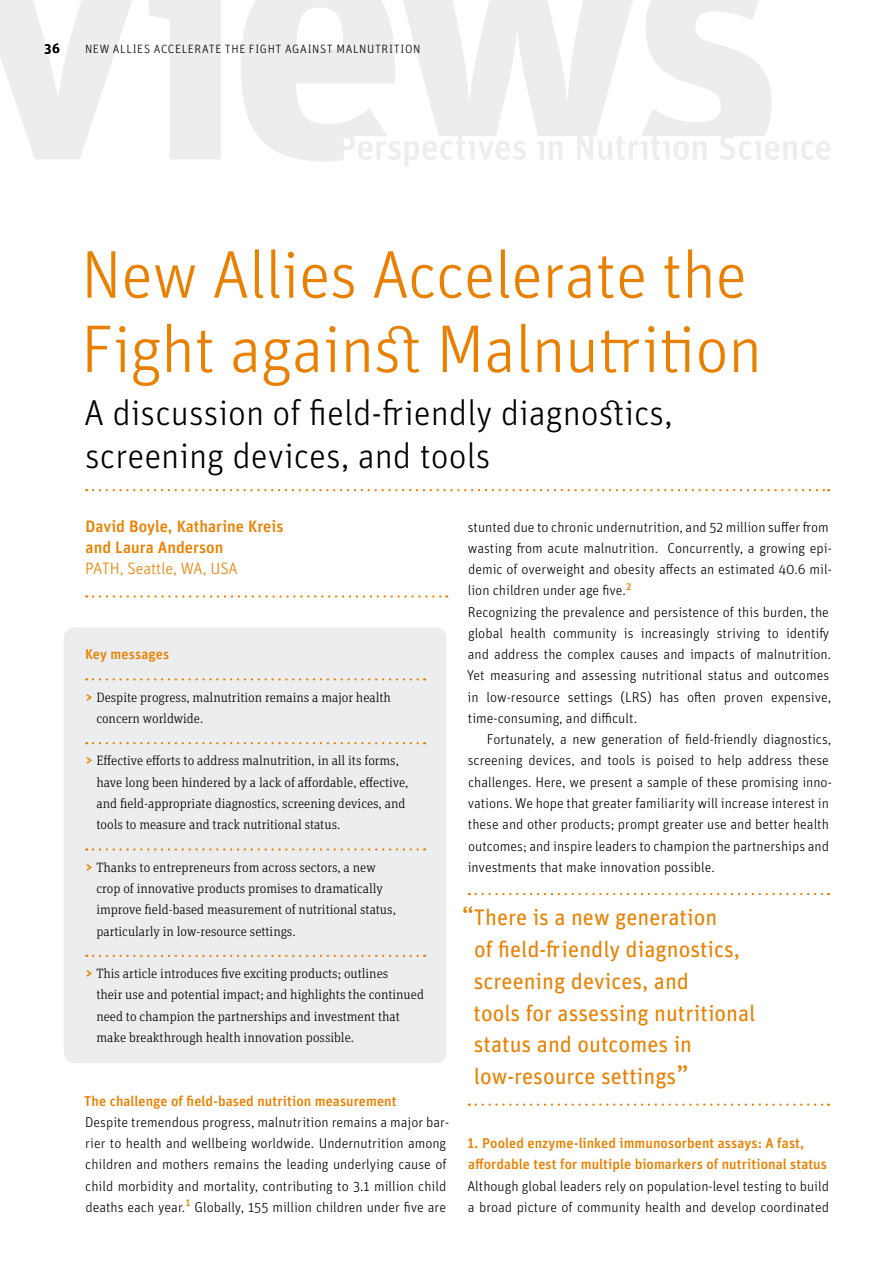
<style>
.page{position:relative;width:893px;height:1263px;background:#fff}
.page>*{position:absolute;margin:0;border:0;box-sizing:border-box;transform-origin:0 0}
.t1{font:300 67.5px/74.4px "Unit Pro";letter-spacing:-.01em;color:#e98000}
.t2{font:300 36px/42.5px "Unit Pro";color:#000}
.t3{font:22.5px/32px "Unit Pro";color:#e98000}
.t4{font:500 16.5px/21.3px "Unit Pro";color:#e98000}
.t5{font:300 16.5px "Unit Pro";letter-spacing:-.005em;color:#e98000}
.t6{font:300 14.25px/21.3px "Unit Pro";color:#000}
.t7{font:500 14.25px/21.3px "Unit Pro";letter-spacing:.005em;color:#e98000}
.t8{font:300 13.5px/21.3px "Unit Slab Pro";color:#000}
.t9{font:500 13.5px "Unit Pro";color:#000}
.t10{font:300 12px "Unit Pro";letter-spacing:.05em;color:#000}
.s1{font-family:"Unit Pro";font-weight:500;font-size:14.25px;color:#e98000}
.s2{font-size:27px}
</style>
<div class="page">
<svg style="left:0;top:0;width:772px;height:162px;fill:#ecedee"></svg>
<svg style="left:339px;top:134px;width:187px;height:33px"></svg>
<svg style="left:537px;top:141px;width:25px;height:18px"></svg>
<svg style="left:577px;top:134px;width:129px;height:26px"></svg>
<svg style="left:719px;top:134px;width:112px;height:26px"></svg>
<div style="left:64px;top:627px;width:382px;height:436px;background:#ecedee;border-radius:11px"></div>
<svg style="left:476px;top:893px;width:353px;height:2px"></svg>
<svg style="left:476px;top:1103px;width:353px;height:3px"></svg>
<svg style="left:93px;top:595px;width:354px;height:3px"></svg>
<svg style="left:93px;top:678px;width:332px;height:2px"></svg>
<svg style="left:93px;top:742px;width:332px;height:2px"></svg>
<svg style="left:93px;top:848px;width:332px;height:3px"></svg>
<svg style="left:93px;top:955px;width:332px;height:2px"></svg>
<svg style="left:93px;top:489px;width:736px;height:2px"></svg>
<p class="t9" style="left:45px;top:39px;width:17px">36</p>
<p class="t10" style="left:85px;top:41px;width:337px">NEW ALLIES ACCELERATE THE FIGHT AGAINST MALNUTRITION</p>
<h1 class="t1" style="left:81px;top:235px;width:683px">New Allies Accelerate the<br>Fight against Malnutrition</h1>
<h2 class="t2" style="left:84px;top:391px;width:590px">A discussion of field-friendly diagnostics, screening devices, and tools</h2>
<p class="t4" style="left:85px;top:514px;width:200px">David Boyle, Katharine Kreis and Laura Anderson</p>
<p class="t5" style="left:85px;top:558px;width:154px">PATH, Seattle, WA, USA</p>
<p class="t7" style="left:85px;top:643px;width:86px">Key messages</p>
<p class="t8" style="left:96px;top:686px;width:296px;text-indent:-11px"><span class="s1">&gt;</span> Despite progress, malnutrition remains a major health concern worldwide.</p>
<p class="t8" style="left:96px;top:750px;width:314px;text-indent:-11px"><span class="s1">&gt;</span> Effective efforts to address malnutrition, in all its forms, have long been hindered by a lack of affordable, effective, and field-appropriate diagnostics, screening devices, and tools to measure and track nutritional status.</p>
<p class="t8" style="left:96px;top:856px;width:301px;text-indent:-11px"><span class="s1">&gt;</span> Thanks to entrepreneurs from across sectors, a new crop of innovative products promises to dramatically improve field-based measurement of nutritional status, particularly in low-resource settings.</p>
<p class="t8" style="left:96px;top:962px;width:329px;text-indent:-11px"><span class="s1">&gt;</span> This article introduces five exciting products; outlines<br>their use and potential impact; and highlights the continued need to champion the partnerships and investment that make breakthrough health innovation possible.</p>
<p class="t7" style="left:84px;top:1089px;width:314px">The challenge of field-based nutrition measurement</p>
<p class="t6" style="left:85px;top:1111px;width:366px">Despite tremendous progress, malnutrition remains a major bar&shy;rier to health and wellbeing worldwide. Undernutrition among children and mothers remains the leading underlying cause of child morbidity and mortality, contributing to 3.1 million child deaths each year.<sup>1</sup> Globally, 155 million children under five are</p>
<p class="t6" style="left:467px;top:516px;width:367px">stunted due to chronic undernutrition, and 52 million suffer from wasting from acute malnutrition. Concurrently, a growing epi&shy;demic of overweight and obesity affects an estimated 40.6 mil&shy;lion children under age five.<sup>2<br></sup>Recognizing the prevalence and persistence of this burden, the global health community is increasingly striving to identify and address the complex causes and impacts of malnutrition.<br>Yet measuring and assessing nutritional status and outcomes in low-resource settings (LRS) has often proven expensive, time-consuming, and difficult.</p>
<p class="t6" style="left:468px;top:728px;width:366px;text-indent:19px">Fortunately, a new generation of field-friendly diagnostics, screening devices, and tools is poised to help address these challenges. Here, we present a sample of these promising inno&shy;vations. We hope that greater familiarity will increase interest in these and other products; prompt greater use and better health outcomes; and inspire leaders to champion the partnerships and investments that make innovation possible.</p>
<h3 class="t3" style="left:474px;top:900px;width:283px;text-indent:-12px"><span class="s2">“</span>There is a new generation<br>of field-friendly diagnostics, screening devices, and<br>tools for assessing nutritional status and outcomes in low-resource settings<span class="s2">”</span></h3>
<p class="t7" style="left:467px;top:1132px;width:362px">1. Pooled enzyme-linked immunosorbent assays: A fast, affordable test for multiple biomarkers of nutritional status</p>
<p class="t6" style="left:467px;top:1175px;width:363px">Although global leaders rely on population-level testing to build a broad picture of community health and develop coordinated</p>
</div>
